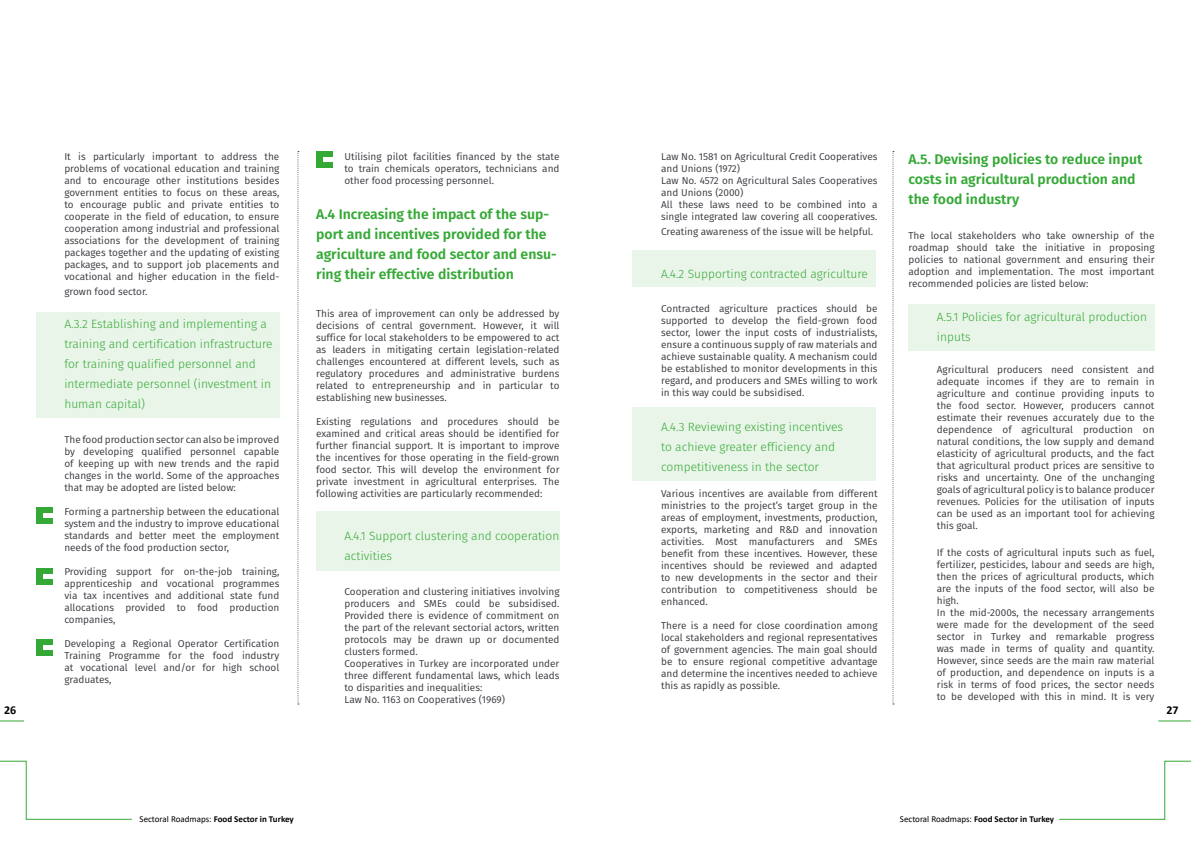
<style>
.page{position:relative;width:1191px;height:842px;background:#fff}
.page>*{position:absolute;margin:0;border:0;box-sizing:border-box;transform-origin:0 0}
.t1{font:600 14px/20px "Fira Sans";color:#35a936}
.t2{font:300 12px/20px "Fira Sans";color:#35a936}
.t3{font:700 12px "Calibri";color:#000}
.t4{font:10px/12px "Fira Sans";color:#3a353d;text-align:justify}
.t5{font:700 9px "Calibri";color:#000}
.s1{font-weight:400}
</style>
<div class="page">
<svg style="left:0;top:720px;width:24px;height:1px"></svg>
<hr style="left:1158px;top:720px;width:32px;height:1px;background:#35a936">
<svg style="left:0;top:760px;width:132px;height:60px"></svg>
<svg style="left:1059px;top:760px;width:132px;height:60px"></svg>
<div style="left:36px;top:312px;width:243px;height:105px;background:#e8f5e8"></div>
<div style="left:316px;top:512px;width:243px;height:59px;background:#e8f5e8"></div>
<div style="left:633px;top:250px;width:243px;height:37px;background:#e8f5e8"></div>
<div style="left:633px;top:407px;width:243px;height:73px;background:#e8f5e8"></div>
<div style="left:908px;top:304px;width:246px;height:47px;background:#e8f5e8"></div>
<svg style="left:297px;top:151px;width:2px;height:553px"></svg>
<svg style="left:892px;top:151px;width:2px;height:553px"></svg>
<div style="left:36px;top:507px;width:16px;height:16px;background:#35a936"></div>
<hr style="left:43px;top:513px;width:10px;height:4px;background:#fff">
<div style="left:36px;top:569px;width:16px;height:16px;background:#35a936"></div>
<hr style="left:43px;top:575px;width:10px;height:4px;background:#fff">
<div style="left:36px;top:639px;width:16px;height:16px;background:#35a936"></div>
<hr style="left:43px;top:645px;width:10px;height:4px;background:#fff">
<div style="left:316px;top:151px;width:16px;height:16px;background:#35a936"></div>
<hr style="left:323px;top:157px;width:10px;height:4px;background:#fff">
<p class="t4" style="left:64px;top:151px;width:216px">It is particularly important to address the problems of vocational education and training and to encourage other institutions besides government entities to focus on these areas, to encourage public and private entities to cooperate in the field of education, to ensure cooperation among industrial and professional associations for the development of training packages together and the updating of existing packages, and to support job placements and vocational and higher education in the field-</p>
<p class="t4" style="left:64px;top:285px;width:85px">grown food sector.</p>
<p class="t2" style="left:64px;top:314px;width:210px">A.3.2 Establishing and implementing a training and certification infrastructure for training qualified personnel and intermediate personnel (investment in human capital)</p>
<p class="t4" style="left:64px;top:433px;width:216px">The food production sector can also be improved by developing qualified personnel capable of keeping up with new trends and the rapid changes in the world. Some of the approaches that may be adopted are listed below:</p>
<p class="t4" style="left:64px;top:505px;width:216px">Forming a partnership between the educational system and the industry to improve educational standards and better meet the employment needs of the food production sector,</p>
<p class="t4" style="left:64px;top:565px;width:216px">Providing support for on-the-job training, apprenticeship and vocational programmes via tax incentives and additional state fund allocations provided to food production companies,</p>
<p class="t4" style="left:64px;top:637px;width:216px">Developing a Regional Operator Certification Training Programme for the food industry at vocational level and/or for high school graduates,</p>
<p class="t4" style="left:661px;top:151px;width:218px;text-align:left">Law No. 1581 on Agricultural Credit Cooperatives and Unions (1972)<br>Law No. 4572 on Agricultural Sales Cooperatives and Unions (2000)<br>All these laws need to be combined into a single integrated law covering all cooperatives.</p>
<p class="t4" style="left:661px;top:225px;width:213px">Creating awareness of the issue will be helpful.</p>
<p class="t2" style="left:661px;top:263px;width:208px">A.4.2 Supporting contracted agriculture</p>
<p class="t4" style="left:661px;top:302px;width:218px">Contracted agriculture practices should be supported to develop the field-grown food sector, lower the input costs of industrialists, ensure a continuous supply of raw materials and achieve sustainable quality. A mechanism could be established to monitor developments in this regard, and producers and SMEs willing to work in this way could be subsidised.</p>
<p class="t2" style="left:661px;top:416px;width:183px">A.4.3 Reviewing existing incentives to achieve greater efficiency and competitiveness in the sector</p>
<p class="t4" style="left:661px;top:487px;width:218px">Various incentives are available from different ministries to the project’s target group in the areas of employment, investments, production, exports, marketing and R&amp;D and innovation activities. Most manufacturers and SMEs benefit from these incentives. However, these incentives should be reviewed and adapted to new developments in the sector and their contribution to competitiveness should be enhanced.</p>
<p class="t4" style="left:661px;top:619px;width:218px">There is a need for close coordination among local stakeholders and regional representatives of government agencies. The main goal should be to ensure regional competitive advantage and determine the incentives needed to achieve this as rapidly as possible.</p>
<p class="t4" style="left:344px;top:151px;width:216px">Utilising pilot facilities financed by the state to train chemicals operators, technicians and other food processing personnel.</p>
<h1 class="t1" style="left:316px;top:203px;width:242px">A.4 Increasing the impact of the sup&shy;port and incentives provided for the agriculture and food sector and ensu&shy;ring their effective distribution</h1>
<p class="t4" style="left:316px;top:308px;width:245px">This area of improvement can only be addressed by decisions of central government. However, it will suffice for local stakeholders to be empowered to act as leaders in mitigating certain legislation-related challenges encountered at different levels, such as regulatory procedures and administrative burdens related to entrepreneurship and in particular to establishing new businesses.</p>
<p class="t4" style="left:316px;top:416px;width:245px">Existing regulations and procedures should be examined and critical areas should be identified for further financial support. It is important to improve the incentives for those operating in the field-grown food sector. This will develop the environment for private investment in agricultural enterprises. The following activities are particularly recommended:</p>
<p class="t2" style="left:344px;top:526px;width:216px">A.4.1 Support clustering and cooperation activities</p>
<p class="t4" style="left:344px;top:585px;width:216px;text-align:left">Cooperation and clustering initiatives involving producers and SMEs could be subsidised.<br>Provided there is evidence of commitment on the part of the relevant sectorial actors, written protocols may be drawn up or documented clusters formed.<br>Cooperatives in Turkey are incorporated under three different fundamental laws, which leads to disparities and inequalities:<br>Law No. 1163 on Cooperatives (1969)</p>
<h1 class="t1" style="left:908px;top:148px;width:235px">A.5. Devising policies to reduce input costs in agricultural production and the food industry</h1>
<p class="t4" style="left:908px;top:229px;width:247px">The local stakeholders who take ownership of the roadmap should take the initiative in proposing policies to national government and ensuring their adoption and implementation. The most important recommended policies are listed below:</p>
<p class="t2" style="left:936px;top:307px;width:212px">A.5.1 Policies for agricultural production inputs</p>
<p class="t4" style="left:936px;top:364px;width:219px">Agricultural producers need consistent and adequate incomes if they are to remain in agriculture and continue providing inputs to the food sector. However, producers cannot estimate their revenues accurately due to the dependence of agricultural production on natural conditions, the low supply and demand elasticity of agricultural products, and the fact that agricultural product prices are sensitive to risks and uncertainty. One of the unchanging goals of agricultural policy is to balance producer revenues. Policies for the utilisation of inputs can be used as an important tool for achieving this goal.</p>
<p class="t4" style="left:936px;top:546px;width:219px;text-align:left">If the costs of agricultural inputs such as fuel, fertilizer, pesticides, labour and seeds are high, then the prices of agricultural products, which are the inputs of the food sector, will also be high.<br>In the mid-2000s, the necessary arrangements were made for the development of the seed sector in Turkey and remarkable progress was made in terms of quality and quantity.<br>However, since seeds are the main raw material of production, and dependence on inputs is a risk in terms of food prices, the sector needs to be developed with this in mind. It is very</p>
<p class="t3" style="left:4px;top:701px;width:14px">26</p>
<p class="t3" style="left:1166px;top:701px;width:14px">27</p>
<p class="t5" style="left:139px;top:813px;width:156px"><span class="s1">Sectoral Roadmaps:</span> Food Sector in Turkey</p>
<p class="t5" style="left:900px;top:813px;width:156px"><span class="s1">Sectoral Roadmaps:</span> Food Sector in Turkey</p>
</div>
